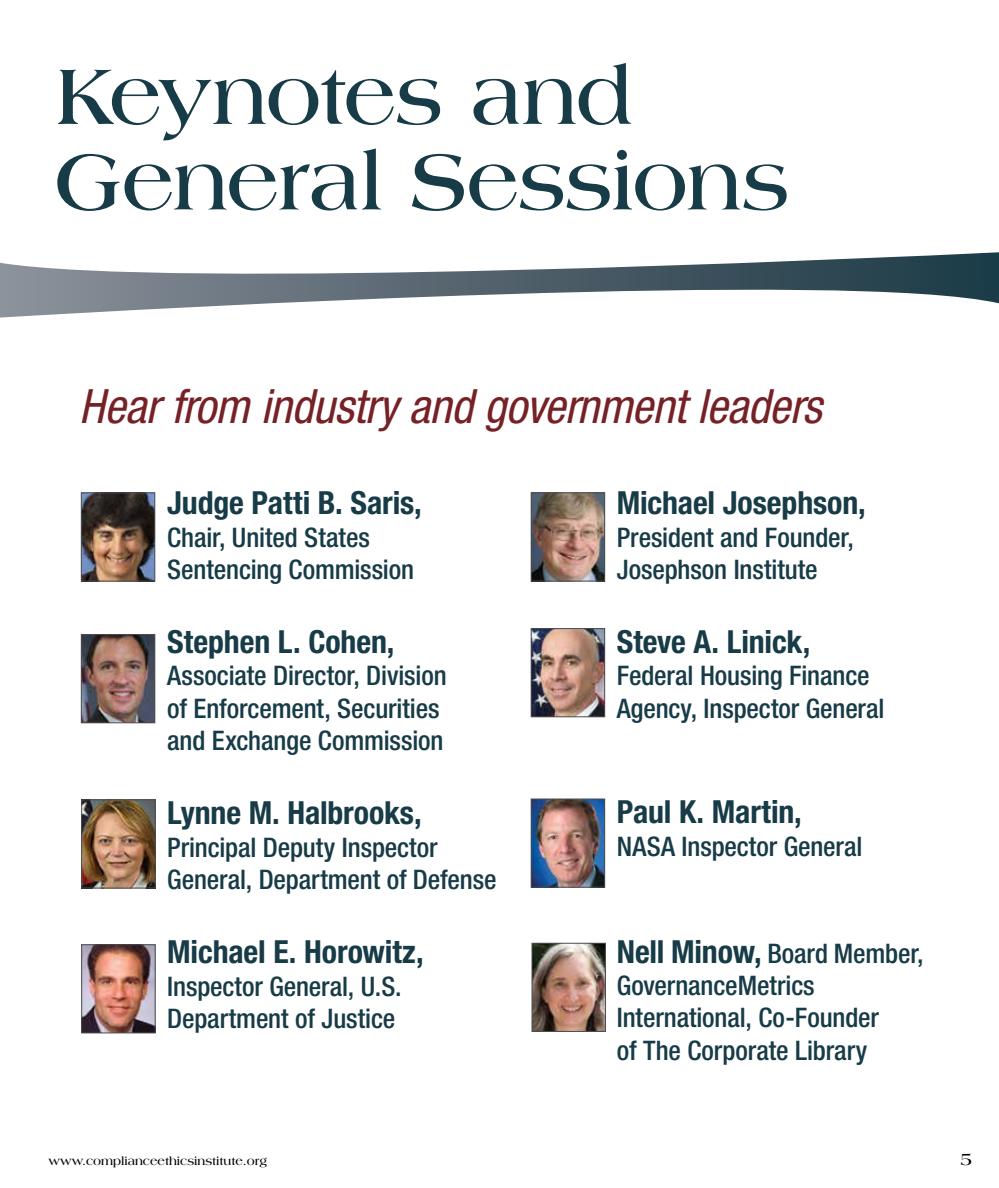
<style>
.page{position:relative;width:999px;height:1188px;background:#fff}
.page>*{position:absolute;margin:0;border:0;box-sizing:border-box;transform-origin:0 0}
.t1{font:700 83.85px/85.5px "Americana Std";letter-spacing:-.015em;color:#173b47}
.t2{font:italic condensed 47.4px "Helvetica Neue LT Std";letter-spacing:-.01em;color:#762125}
.t3{font:700 condensed 31.8px "Helvetica Neue LT Std";letter-spacing:-.005em;color:#173b47}
.t4{font:500 condensed 27px/32.4px "Helvetica Neue LT Std";letter-spacing:-.005em;color:#173b47}
.t5{font:700 18px "Americana Std";color:#000}
.t6{font:700 12px "Americana Std";color:#000}
.s1{font-weight:700;font-size:31.8px}
</style>
<div class="page">
<svg style="left:0;top:252px;width:999px;height:66px"></svg>
<img style="left:83px;top:495px;width:70px;height:84px">
<div style="left:81px;top:493px;width:74px;height:88px;border:1px solid #4d4d4f"></div>
<img style="left:83px;top:636px;width:70px;height:85px">
<div style="left:81px;top:634px;width:74px;height:89px;border:1px solid #4d4d4f"></div>
<img style="left:83px;top:801px;width:71px;height:85px">
<div style="left:81px;top:799px;width:75px;height:89px;border:1px solid #4d4d4f"></div>
<img style="left:83px;top:946px;width:71px;height:85px">
<div style="left:81px;top:944px;width:75px;height:89px;border:1px solid #4d4d4f"></div>
<img style="left:533px;top:495px;width:70px;height:84px">
<div style="left:531px;top:493px;width:74px;height:88px;border:1px solid #4d4d4f"></div>
<img style="left:533px;top:630px;width:70px;height:85px">
<div style="left:531px;top:628px;width:74px;height:89px;border:1px solid #4d4d4f"></div>
<img style="left:533px;top:801px;width:70px;height:85px">
<div style="left:531px;top:799px;width:74px;height:89px;border:1px solid #4d4d4f"></div>
<img style="left:534px;top:945px;width:70px;height:85px">
<div style="left:532px;top:943px;width:74px;height:89px;border:1px solid #4d4d4f"></div>
<h1 class="t1" style="left:54px;top:54px;width:738px">Keynotes and<br>General Sessions</h1>
<h2 class="t2" style="left:79px;top:379px;width:744px">Hear from industry and government leaders</h2>
<p class="t3" style="left:167px;top:484px;width:256px">Judge Patti B. Saris,</p>
<p class="t4" style="left:167px;top:520px;width:248px">Chair, United States<br>Sentencing Commission</p>
<p class="t3" style="left:167px;top:623px;width:229px">Stephen L. Cohen,</p>
<p class="t4" style="left:167px;top:659px;width:281px">Associate Director, Division of Enforcement, Securities and Exchange Commission</p>
<p class="t3" style="left:167px;top:794px;width:256px">Lynne M. Halbrooks,</p>
<p class="t4" style="left:167px;top:831px;width:331px">Principal Deputy Inspector<br>General, Department of Defense</p>
<p class="t3" style="left:167px;top:933px;width:258px">Michael E. Horowitz,</p>
<p class="t4" style="left:167px;top:969px;width:236px">Inspector General, U.S.<br>Department of Justice</p>
<p class="t3" style="left:617px;top:484px;width:251px">Michael Josephson,</p>
<p class="t4" style="left:617px;top:520px;width:239px">President and Founder,<br>Josephson Institute</p>
<p class="t3" style="left:617px;top:623px;width:195px">Steve A. Linick,</p>
<p class="t4" style="left:617px;top:659px;width:269px">Federal Housing Finance<br>Agency, Inspector General</p>
<p class="t3" style="left:617px;top:793px;width:187px">Paul K. Martin,</p>
<p class="t4" style="left:617px;top:830px;width:247px">NASA Inspector General</p>
<p class="t4" style="left:617px;top:936px;width:309px"><span class="s1">Nell Minow,</span> Board Member,<br>GovernanceMetrics<br>International, Co‑Founder<br>of The Corporate Library</p>
<p class="t6" style="left:49px;top:1154px;width:220px">www.complianceethicsinstitute.org</p>
<p class="t5" style="left:960px;top:1149px;width:13px">5</p>
</div>
